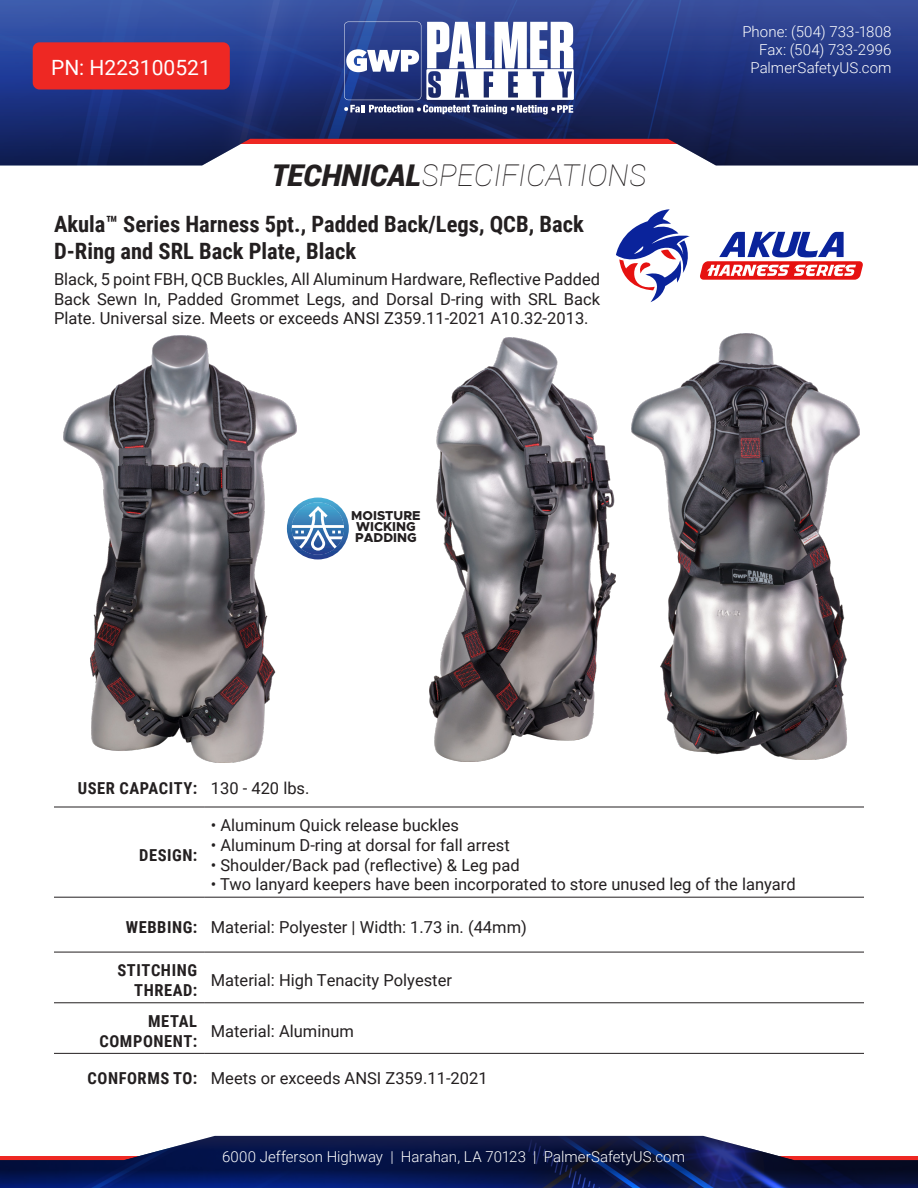
<style>
.page{position:relative;width:918px;height:1188px;background:#fff}
.page>*{position:absolute;margin:0;border:0;box-sizing:border-box;transform-origin:0 0}
.t1{font:italic 100 30px "Roboto";color:#231f20}
.t2{font:700 22.5px/27px "Roboto Condensed";color:#231f20}
.t3{font:21px "Roboto";color:#fff}
.t4{font:16.5px/19.8px "Roboto";color:#231f20;text-align:justify}
.t5{font:700 16.5px/19.8px "Roboto Condensed";letter-spacing:.035em;color:#231f20;text-align:right}
.t6{font:300 15px/18px "Roboto";letter-spacing:.005em;color:#fff;text-align:right}
.t7{font:800 12.9px/11.1px "Metropolis";color:#231f20;text-align:center}
.s1{font-weight:900}
</style>
<div class="page">
<img style="left:0;top:0;width:918px;height:165px">
<svg style="left:344px;top:22px;width:230px;height:93px"></svg>
<img style="left:0;top:1136px;width:918px;height:52px">
<hr style="left:54px;top:807px;width:150px;height:1px;background:#231f20">
<hr style="left:204px;top:807px;width:660px;height:1px;background:#231f20">
<hr style="left:54px;top:897px;width:150px;height:1px;background:#231f20">
<hr style="left:204px;top:897px;width:660px;height:1px;background:#231f20">
<hr style="left:54px;top:952px;width:150px;height:1px;background:#231f20">
<hr style="left:204px;top:952px;width:660px;height:1px;background:#231f20">
<hr style="left:54px;top:1002px;width:150px;height:1px;background:#231f20">
<hr style="left:204px;top:1002px;width:660px;height:1px;background:#231f20">
<hr style="left:54px;top:1053px;width:150px;height:1px;background:#231f20">
<hr style="left:204px;top:1053px;width:660px;height:1px;background:#231f20">
<div style="left:33px;top:42px;width:197px;height:48px;background:#ee2823;border-radius:7px"></div>
<img style="left:429px;top:337px;width:187px;height:424px">
<img style="left:631px;top:333px;width:228px;height:426px">
<img style="left:63px;top:335px;width:234px;height:428px">
<svg style="left:700px;top:232px;width:163px;height:48px"></svg>
<svg style="left:616px;top:209px;width:74px;height:93px"></svg>
<div style="left:287px;top:498px;width:62px;height:61px;border:5px solid #fff;border-radius:50%"></div>
<svg style="left:292px;top:502px;width:52px;height:53px"></svg>
<p class="t3" style="left:51px;top:52px;width:161px">PN: H223100521</p>
<h1 class="t1" style="left:272px;top:155px;width:377px"><span class="s1">TECHNICAL</span>SPECIFICATIONS</h1>
<p class="t2" style="left:54px;top:209px;width:531px">Akula™ Series Harness 5pt., Padded Back/Legs, QCB, Back<br>D-Ring and SRL Back Plate, Black</p>
<p class="t4" style="left:54px;top:268px;width:548px">Black, 5 point FBH, QCB Buckles, All Aluminum Hardware, Reflective Padded Back Sewn In, Padded Grommet Legs, and Dorsal D-ring with SRL Back Plate. Universal size. Meets or exceeds ANSI Z359.11-2021 A10.32-2013.</p>
<p class="t7" style="left:351px;top:510px;width:71px">MOISTURE<br>WICKING<br>PADDING</p>
<p class="t5" style="left:78px;top:777px;width:121px">USER CAPACITY:</p>
<p class="t4" style="left:211px;top:777px;width:100px">130 - 420 lbs.</p>
<p class="t6" style="left:742px;top:22px;width:151px">Phone: (504) 733-1808<br>Fax: (504) 733-2996<br>PalmerSafetyUS.com</p>
<p class="t5" style="left:139px;top:844px;width:60px">DESIGN:</p>
<p class="t4" style="left:211px;top:815px;width:250px">• Aluminum Quick release buckles</p>
<p class="t4" style="left:211px;top:834px;width:300px">• Aluminum D-ring at dorsal for fall arrest</p>
<p class="t4" style="left:211px;top:854px;width:310px">• Shoulder/Back pad (reflective) &amp; Leg pad</p>
<p class="t4" style="left:211px;top:874px;width:586px">• Two lanyard keepers have been incorporated to store unused leg of the lanyard</p>
<p class="t5" style="left:126px;top:917px;width:73px">WEBBING:</p>
<p class="t4" style="left:211px;top:917px;width:318px">Material: Polyester | Width: 1.73 in. (44mm)</p>
<p class="t5" style="left:117px;top:960px;width:81px">STITCHING<br>THREAD:</p>
<p class="t4" style="left:211px;top:970px;width:243px">Material: High Tenacity Polyester</p>
<p class="t5" style="left:99px;top:1010px;width:99px">METAL<br>COMPONENT:</p>
<p class="t4" style="left:211px;top:1020px;width:145px">Material: Aluminum</p>
<p class="t5" style="left:87px;top:1067px;width:111px">CONFORMS TO:</p>
<p class="t4" style="left:211px;top:1067px;width:278px">Meets or exceeds ANSI Z359.11-2021</p>
<p class="t6" style="left:222px;top:1147px;width:465px">6000 Jefferson Highway | Harahan, LA 70123 | PalmerSafetyUS.com</p>
</div>
